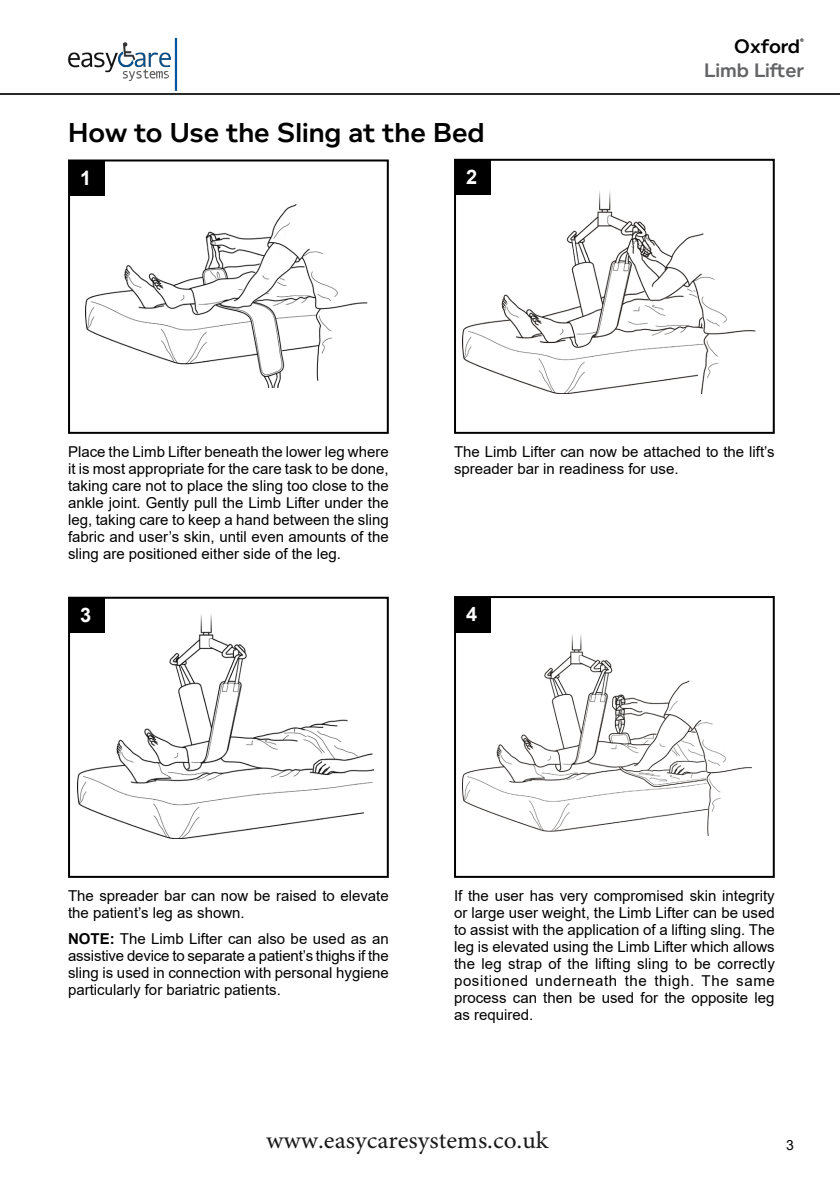
<style>
.page{position:relative;width:840px;height:1191px;background:#fff}
.page>*{position:absolute;margin:0;border:0;box-sizing:border-box;transform-origin:0 0}
.t1{font:600 28px "Foundry Context";color:#000}
.t2{font:24px "Minion Pro";color:#191919;scale:1.05 1}
.t3{font:600 20px "Foundry Context";color:#636466}
.t4{font:600 20px "Foundry Context";color:#000}
.t5{font:700 20px "Arial";color:#fff}
.t6{font:15px/17px "Arial";color:#000;text-align:justify}
.t7{font:14px "Arial";color:#000}
.t8{font:600 8px "Foundry Context";color:#000}
.s1{font-weight:700}
</style>
<div class="page">
<div style="left:68px;top:159px;width:320px;height:275px;border:2px solid #000"></div>
<div style="left:454px;top:159px;width:320px;height:275px;border:2px solid #000"></div>
<div style="left:68px;top:597px;width:320px;height:281px;border:2px solid #000"></div>
<div style="left:454px;top:596px;width:320px;height:282px;border:2px solid #000"></div>
<img style="left:85px;top:205px;width:283px;height:183px">
<img style="left:462px;top:178px;width:294px;height:215px">
<img style="left:78px;top:602px;width:296px;height:236px">
<img style="left:462px;top:631px;width:290px;height:204px">
<div style="left:70px;top:161px;width:34px;height:34px;background:#000"></div>
<div style="left:455px;top:598px;width:34px;height:34px;background:#000"></div>
<div style="left:70px;top:598px;width:34px;height:34px;background:#000"></div>
<div style="left:455px;top:161px;width:34px;height:34px;background:#000"></div>
<hr style="left:0;top:93px;width:839px;height:2px;background:#292829">
<hr style="left:175px;top:38px;width:2px;height:53px;background:#00569f">
<img style="left:68px;top:37px;width:110px;height:52px">
<h1 class="t1" style="left:68px;top:116px;width:418px">How to Use the Sling at the Bed</h1>
<h3 class="t5" style="left:80px;top:164px;width:13px">1</h3>
<h3 class="t5" style="left:466px;top:163px;width:13px">2</h3>
<h3 class="t4" style="left:733px;top:34px;width:67px">Oxford</h3>
<p class="t8" style="left:799px;top:36px;width:5px">®</p>
<h3 class="t3" style="left:704px;top:58px;width:101px">Limb Lifter</h3>
<p class="t6" style="left:68px;top:443px;width:322px">Place the Limb Lifter beneath the lower leg where it is most appropriate for the care task to be done, taking care not to place the sling too close to the ankle joint. Gently pull the Limb Lifter under the leg, taking care to keep a hand between the sling fabric and user’s skin, until even amounts of the sling are positioned either side of the leg.</p>
<p class="t6" style="left:454px;top:443px;width:322px">The Limb Lifter can now be attached to the lift’s spreader bar in readiness for use.</p>
<h3 class="t5" style="left:80px;top:601px;width:13px">3</h3>
<h3 class="t5" style="left:466px;top:600px;width:13px">4</h3>
<p class="t6" style="left:68px;top:887px;width:322px">The spreader bar can now be raised to elevate the patient’s leg as shown.</p>
<p class="t6" style="left:68px;top:929px;width:322px"><span class="s1">NOTE:</span> The Limb Lifter can also be used as an assistive device to separate a patient’s thighs if the sling is used in connection with personal hygiene particularly for bariatric patients.</p>
<p class="t6" style="left:454px;top:887px;width:322px">If the user has very compromised skin integrity or large user weight, the Limb Lifter can be used to assist with the application of a lifting sling. The leg is elevated using the Limb Lifter which allows the leg strap of the lifting sling to be correctly positioned underneath the thigh. The same process can then be used for the opposite leg as required.</p>
<h2 class="t2" style="left:266px;top:1124px;width:270px">www.easycaresystems.co.uk</h2>
<p class="t7" style="left:785px;top:1135px;width:9px">3</p>
</div>
